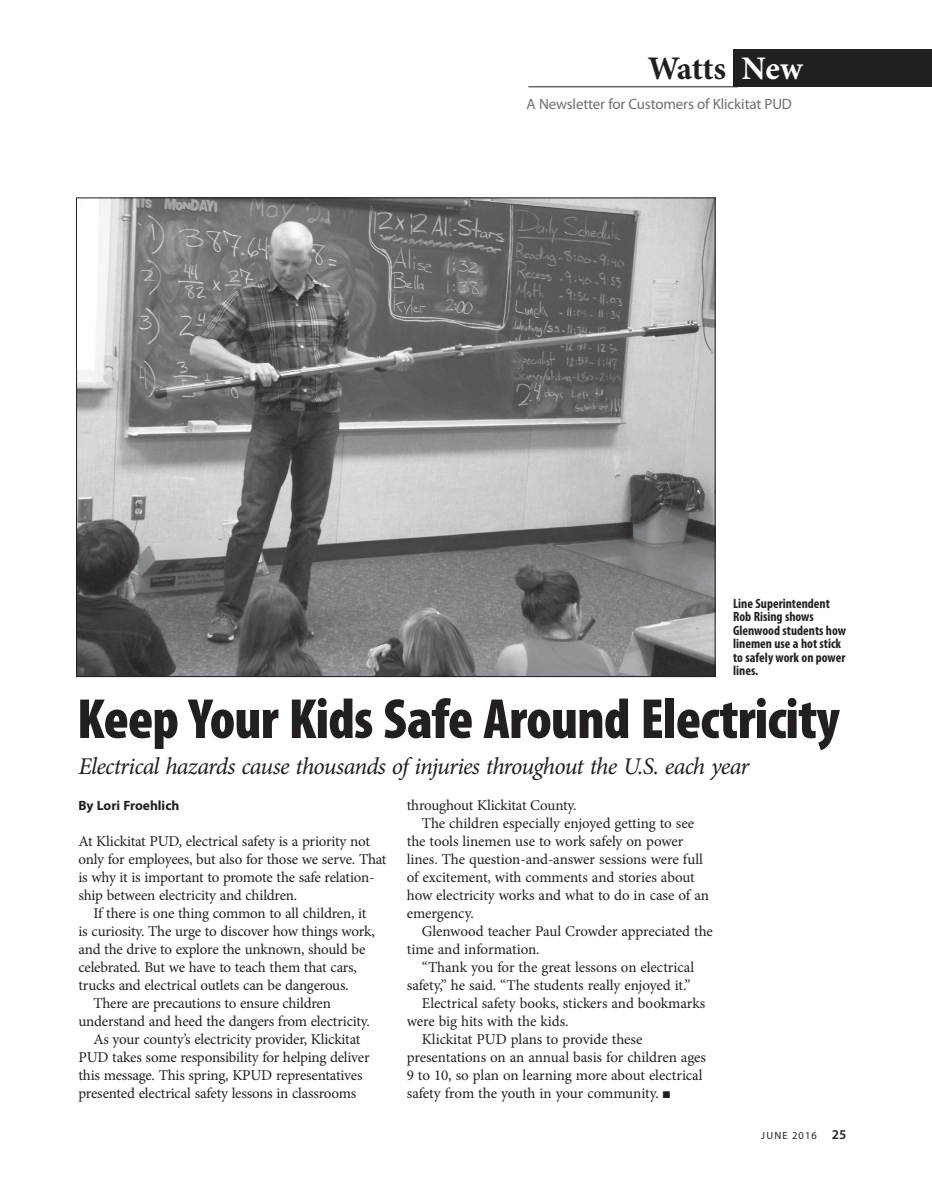
<style>
.page{position:relative;width:932px;height:1188px;background:#fff}
.page>*{position:absolute;margin:0;border:0;box-sizing:border-box;transform-origin:0 0}
.t1{font:900 condensed 57px "Myriad Pro";letter-spacing:-.015em;color:#231f20}
.t2{font:700 33px "Minion Pro";letter-spacing:-.015em;color:#231f20}
.t3{font:italic 24px "Minion Pro";letter-spacing:-.035em;color:#231f20}
.t4{font:15px/18px "Minion Pro";letter-spacing:-.015em;color:#231f20}
.t5{font:15px "Myriad Pro";letter-spacing:-.01em;color:#6d6f71}
.t6{font:700 condensed 13.5px/13.5px "Myriad Pro";color:#231f20}
.t7{font:700 13.5px "Myriad Pro";color:#231f20}
.t8{font:10.5px "Myriad Pro";letter-spacing:.11em;color:#231f20}
.s1{color:#fff}
.s2{font-weight:600;font-size:13.5px}
</style>
<div class="page">
<hr style="left:528px;top:86px;width:210px;height:1px;background:#231f20">
<div style="left:734px;top:50px;width:198px;height:37px;background:#231f20"></div>
<img style="left:78px;top:200px;width:635px;height:475px">
<h2 class="t2" style="left:647px;top:46px;width:157px">Watts <span class="s1">New</span></h2>
<p class="t5" style="left:526px;top:95px;width:267px">A Newsletter for Customers of Klickitat PUD</p>
<p class="t6" style="left:733px;top:596px;width:114px">Line Superintendent<br>Rob Rising shows<br>Glenwood students how linemen use a hot stick to safely work on power lines.</p>
<h1 class="t1" style="left:77px;top:682px;width:764px">Keep Your Kids Safe Around Electricity</h1>
<h3 class="t3" style="left:78px;top:750px;width:672px">Electrical hazards cause thousands of injuries throughout the U.S. each year</h3>
<p class="t7" style="left:78px;top:797px;width:102px">By Lori Froehlich</p>
<p class="t4" style="left:78px;top:832px;width:309px">At Klickitat PUD, electrical safety is a priority not only for employees, but also for those we serve. That is why it is important to promote the safe relation&shy;ship between electricity and children.</p>
<p class="t4" style="left:93px;top:904px;width:274px">If there is one thing common to all children, it</p>
<p class="t4" style="left:78px;top:922px;width:298px">is curiosity. The urge to discover how things work,</p>
<p class="t4" style="left:78px;top:940px;width:288px">and the drive to explore the unknown, should be</p>
<p class="t4" style="left:78px;top:958px;width:280px">celebrated. But we have to teach them that cars,</p>
<p class="t4" style="left:78px;top:976px;width:272px">trucks and electrical outlets can be dangerous.</p>
<p class="t4" style="left:93px;top:994px;width:239px">There are precautions to ensure children</p>
<p class="t4" style="left:78px;top:1012px;width:293px">understand and heed the dangers from electricity.</p>
<p class="t4" style="left:93px;top:1030px;width:268px">As your county’s electricity provider, Klickitat</p>
<p class="t4" style="left:78px;top:1048px;width:292px">PUD takes some responsibility for helping deliver</p>
<p class="t4" style="left:78px;top:1066px;width:285px">this message. This spring, KPUD representatives</p>
<p class="t4" style="left:78px;top:1084px;width:279px">presented electrical safety lessons in classrooms</p>
<p class="t4" style="left:407px;top:796px;width:171px">throughout Klickitat County.</p>
<p class="t4" style="left:422px;top:814px;width:274px">The children especially enjoyed getting to see</p>
<p class="t4" style="left:407px;top:832px;width:278px">the tools linemen use to work safely on power</p>
<p class="t4" style="left:407px;top:850px;width:298px">lines. The question-and-answer sessions were full</p>
<p class="t4" style="left:407px;top:868px;width:289px">of excitement, with comments and stories about</p>
<p class="t4" style="left:407px;top:886px;width:304px">how electricity works and what to do in case of an</p>
<p class="t4" style="left:407px;top:904px;width:69px">emergency.</p>
<p class="t4" style="left:422px;top:922px;width:293px">Glenwood teacher Paul Crowder appreciated the</p>
<p class="t4" style="left:407px;top:940px;width:134px">time and information.</p>
<p class="t4" style="left:422px;top:958px;width:274px">“Thank you for the great lessons on electrical</p>
<p class="t4" style="left:407px;top:976px;width:285px">safety,” he said. “The students really enjoyed it.”</p>
<p class="t4" style="left:422px;top:994px;width:285px">Electrical safety books, stickers and bookmarks</p>
<p class="t4" style="left:407px;top:1012px;width:163px">were big hits with the kids.</p>
<p class="t4" style="left:422px;top:1030px;width:222px">Klickitat PUD plans to provide these</p>
<p class="t4" style="left:407px;top:1048px;width:301px">presentations on an annual basis for children ages</p>
<p class="t4" style="left:407px;top:1066px;width:297px">9 to 10, so plan on learning more about electrical</p>
<p class="t4" style="left:407px;top:1084px;width:265px">safety from the youth in your community. ■</p>
<p class="t8" style="left:761px;top:1129px;width:87px">JUNE 2016 <span class="s2">25</span></p>
</div>
